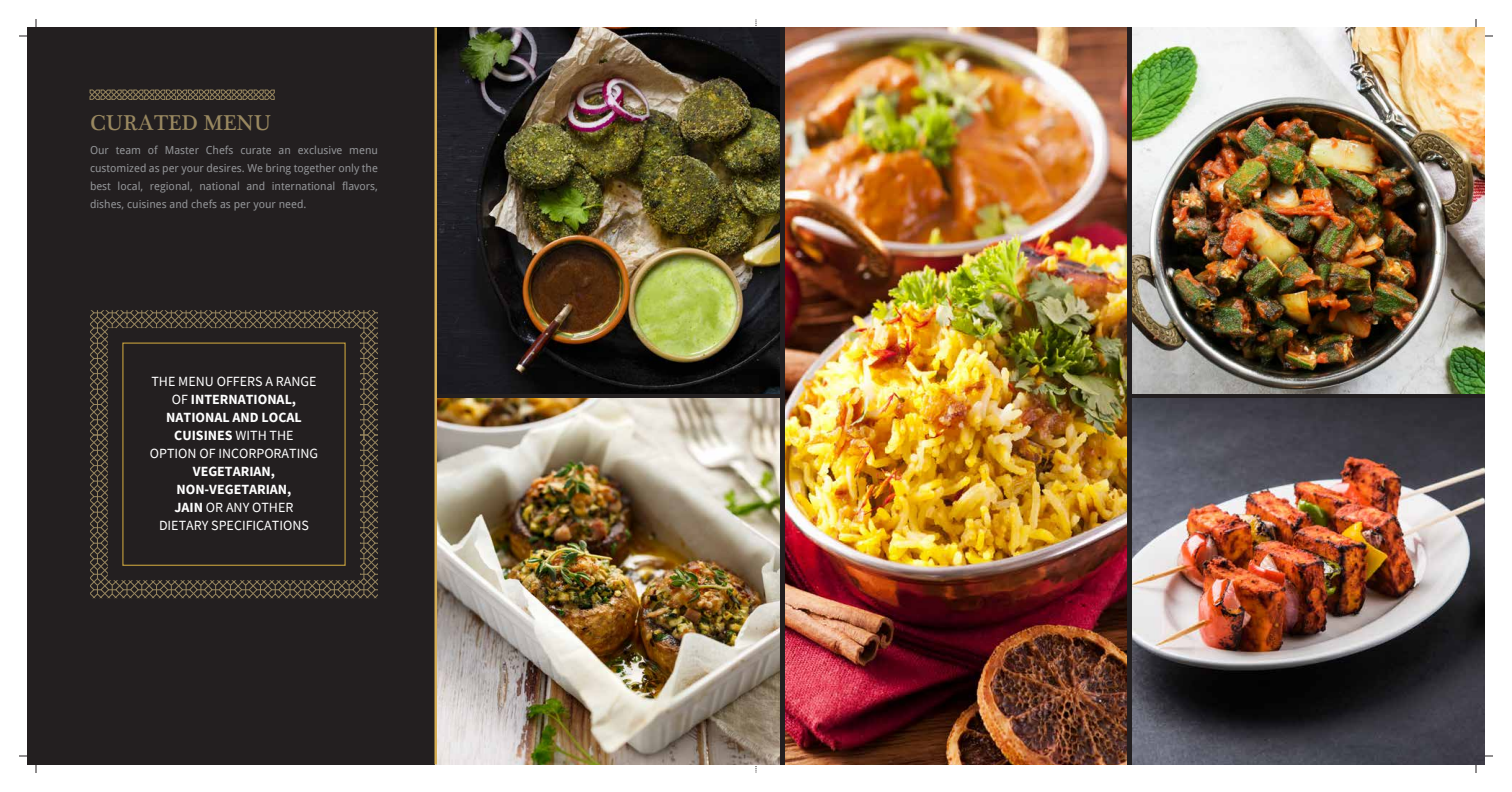
<style>
.page{position:relative;width:1512px;height:792px;background:#fff}
.page>*{position:absolute;margin:0;border:0;box-sizing:border-box;transform-origin:0 0}
.t1{font:22px "Plantagenet Cherokee";color:#998860}
.t2{font:14px/18px "Source Sans Pro";color:#fff;text-align:center}
.t3{font:11px/18px "Droid Sans";color:#939598;text-align:justify}
.s1{font-weight:700}
</style>
<div class="page">
<div style="left:27px;top:27px;width:729px;height:738px;background:#231f20"></div>
<svg style="left:89px;top:89px;width:186px;height:11px"></svg>
<img style="left:1132px;top:27px;width:353px;height:366px">
<img style="left:1132px;top:399px;width:353px;height:366px">
<img style="left:437px;top:27px;width:343px;height:366px">
<img style="left:437px;top:399px;width:343px;height:366px">
<hr style="left:434px;top:27px;width:3px;height:738px;background:#d5ae54">
<svg style="left:90px;top:310px;width:288px;height:288px"></svg>
<img style="left:785px;top:27px;width:341px;height:738px">
<h1 class="t1" style="left:91px;top:109px;width:182px">CURATED MENU</h1>
<p class="t3" style="left:90px;top:141px;width:290px">Our team of Master Chefs curate an exclusive menu customized as per your desires. We bring together only the best local, regional, national and international flavors, dishes, cuisines and chefs as per your need.</p>
<p class="t2" style="left:150px;top:372px;width:170px">THE MENU OFFERS A RANGE<br>OF <span class="s1">INTERNATIONAL,<br>NATIONAL AND LOCAL<br>CUISINES</span> WITH THE<br>OPTION OF INCORPORATING</p>
<p class="t2" style="left:159px;top:463px;width:151px"><span class="s1">VEGETARIAN,<br>NON-VEGETARIAN,<br>JAIN</span> OR ANY OTHER<br>DIETARY SPECIFICATIONS</p>
</div>
